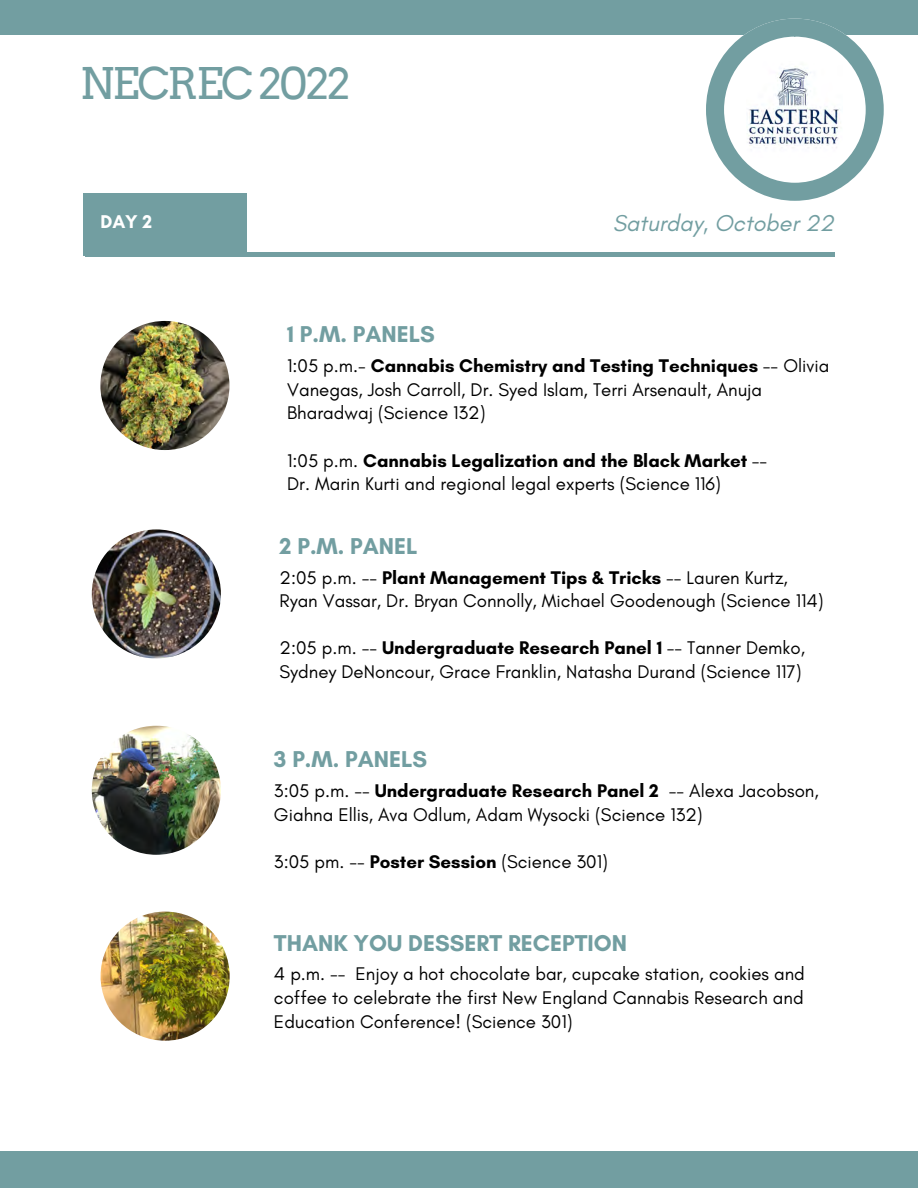
<style>
.page{position:relative;width:918px;height:1188px;background:#fff}
.page>*{position:absolute;margin:0;border:0;box-sizing:border-box;transform-origin:0 0}
.t1{font:43.65px "Arvo";letter-spacing:-.05em;color:#729ea1}
.t2{font:700 23.4px "Glacial Indifference";color:#729ea1}
.t3{font:italic 23.4px "Glacial Indifference";color:#729ea1}
.t4{font:700 18.9px "Glacial Indifference";color:#fff}
.t5{font:18.75px/23.7px "Glacial Indifference";color:#000}
.s1{font-weight:700}
</style>
<div class="page">
<hr style="left:85px;top:252px;width:749px;height:4px;background:#729ea1">
<div style="left:83px;top:193px;width:164px;height:63px;background:#729ea1"></div>
<img style="left:100px;top:321px;width:129px;height:129px;border-radius:50%">
<img style="left:92px;top:529px;width:129px;height:130px;border-radius:50%">
<img style="left:92px;top:726px;width:129px;height:129px;border-radius:50%">
<img style="left:101px;top:912px;width:129px;height:129px;border-radius:50%">
<div style="left:0;top:1151px;width:918px;height:37px;background:#729ea1"></div>
<div style="left:0;top:0;width:918px;height:35px;background:#729ea1"></div>
<svg style="left:706px;top:19px;width:178px;height:182px"></svg>
<img style="left:747px;top:61px;width:95px;height:96px">
<h1 class="t1" style="left:80px;top:57px;width:272px">NECREC 2022</h1>
<p class="t4" style="left:100px;top:210px;width:53px">DAY 2</p>
<p class="t3" style="left:613px;top:208px;width:223px">Saturday, October 22</p>
<p class="t2" style="left:287px;top:320px;width:149px">1 P.M. PANELS</p>
<p class="t5" style="left:287px;top:354px;width:544px">1:05 p.m.- <span class="s1">Cannabis Chemistry and Testing Techniques</span> -- Olivia<br>Vanegas, Josh Carroll, Dr. Syed Islam, Terri Arsenault, Anuja<br>Bharadwaj (Science 132)</p>
<p class="t5" style="left:287px;top:448px;width:481px">1:05 p.m. <span class="s1">Cannabis Legalization and the Black Market</span> --<br>Dr. Marin Kurti and regional legal experts (Science 116)</p>
<p class="t2" style="left:280px;top:531px;width:140px">2 P.M. PANEL</p>
<p class="t5" style="left:280px;top:565px;width:546px">2:05 p.m. -- <span class="s1">Plant Management Tips &amp; Tricks</span> -- Lauren Kurtz,<br>Ryan Vassar, Dr. Bryan Connolly, Michael Goodenough (Science 114)</p>
<p class="t5" style="left:280px;top:636px;width:527px">2:05 p.m. -- <span class="s1">Undergraduate Research Panel 1</span> -- Tanner Demko,<br>Sydney DeNoncour, Grace Franklin, Natasha Durand (Science 117)</p>
<p class="t2" style="left:274px;top:745px;width:155px">3 P.M. PANELS</p>
<p class="t5" style="left:274px;top:779px;width:546px">3:05 p.m. -- <span class="s1">Undergraduate Research Panel 2</span> -- Alexa Jacobson,<br>Giahna Ellis, Ava Odlum, Adam Wysocki (Science 132)</p>
<p class="t5" style="left:274px;top:850px;width:335px">3:05 pm. -- <span class="s1">Poster Session</span> (Science 301)</p>
<p class="t2" style="left:274px;top:928px;width:355px">THANK YOU DESSERT RECEPTION</p>
<p class="t5" style="left:274px;top:962px;width:532px;text-align:justify">4 p.m. -- Enjoy a hot chocolate bar, cupcake station, cookies and coffee to celebrate the first New England Cannabis Research and Education Conference! (Science 301)</p>
</div>
